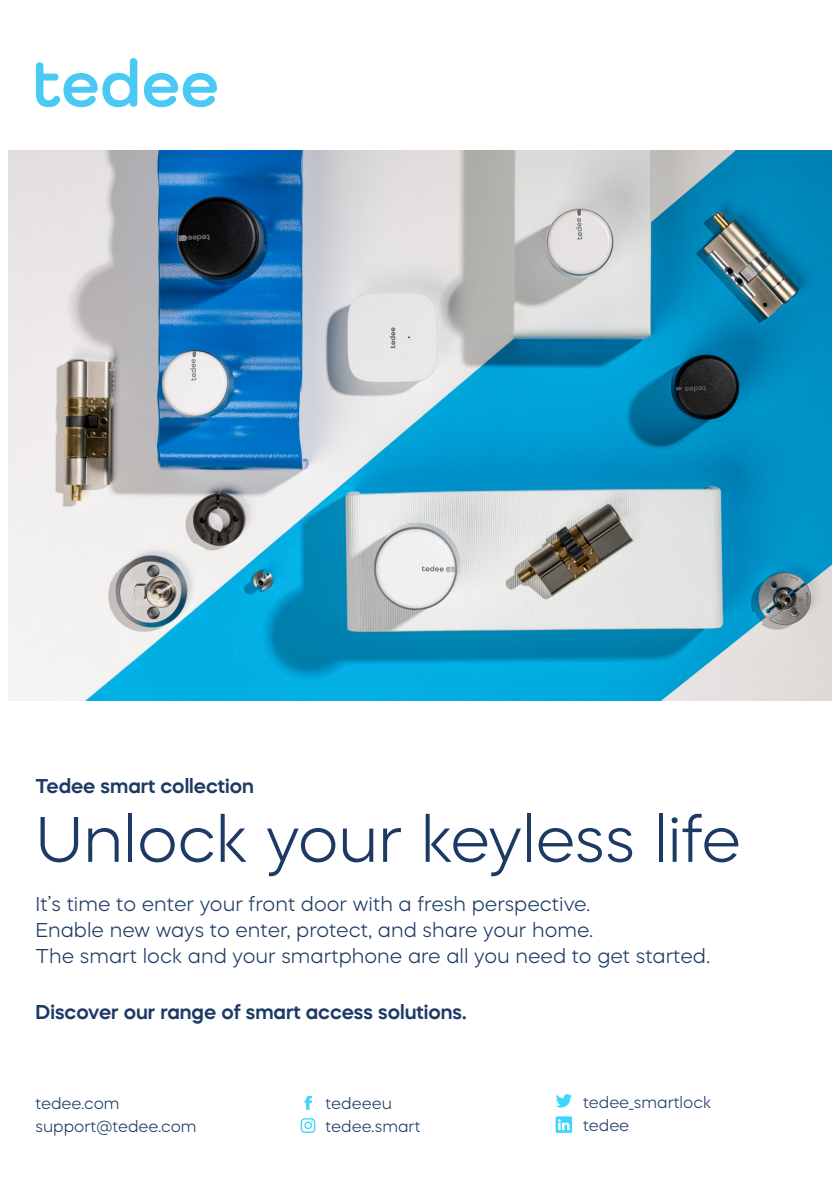
<style>
.page{position:relative;width:840px;height:1191px;background:#fff}
.page>*{position:absolute;margin:0;border:0;box-sizing:border-box;transform-origin:0 0}
.t1{font:300 64px "Mazzard H";letter-spacing:-.01em;color:#1d3a64}
.t2{font:300 20px/26px "Mazzard H";color:#1d3a64}
.t3{font:600 20px "Mazzard H";color:#1d3a64}
.t4{font:300 16px "Mazzard H";color:#1d3a64}
</style>
<div class="page">
<img style="left:9px;top:151px;width:822px;height:549px">
<svg style="left:36px;top:58px;width:101px;height:49px"></svg>
<svg style="left:144px;top:73px;width:73px;height:34px"></svg>
<svg style="left:304px;top:1095px;width:8px;height:14px"></svg>
<svg style="left:300px;top:1118px;width:15px;height:14px"></svg>
<svg style="left:555px;top:1116px;width:16px;height:16px"></svg>
<svg style="left:556px;top:1094px;width:15px;height:13px"></svg>
<p class="t3" style="left:35px;top:772px;width:220px">Tedee smart collection</p>
<p class="t1" style="left:35px;top:800px;width:706px">Unlock your keyless life</p>
<p class="t2" style="left:35px;top:891px;width:556px">It’s time to enter your front door with a fresh perspective.</p>
<p class="t2" style="left:35px;top:917px;width:675px">Enable new ways to enter, protect, and share your home.<br>The smart lock and your smartphone are all you need to get started.</p>
<p class="t3" style="left:35px;top:998px;width:432px">Discover our range of smart access solutions.</p>
<p class="t4" style="left:35px;top:1094px;width:86px">tedee.com</p>
<p class="t4" style="left:35px;top:1116px;width:162px">support@tedee.com</p>
<p class="t4" style="left:325px;top:1094px;width:68px">tedeeeu</p>
<p class="t4" style="left:325px;top:1116px;width:96px">tedee.smart</p>
<p class="t4" style="left:583px;top:1092px;width:129px">tedee_smartlock</p>
<p class="t4" style="left:583px;top:1115px;width:48px">tedee</p>
</div>
